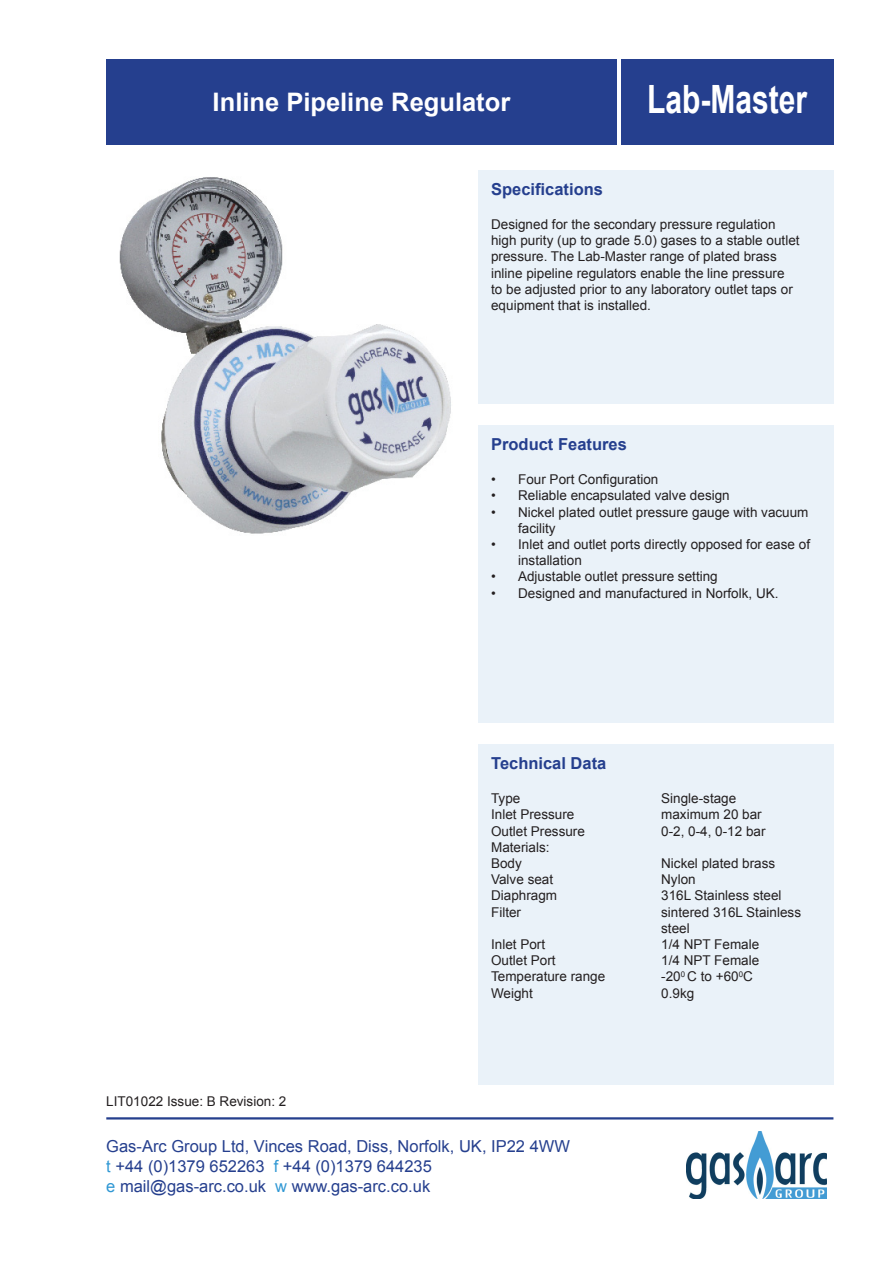
<style>
.page{position:relative;width:893px;height:1263px;background:#fff}
.page>*{position:absolute;margin:0;border:0;box-sizing:border-box;transform-origin:0 0}
.t1{font:700 39px "Arial";color:#fff;scale:.77 1}
.t2{font:700 25.5px "Arial";color:#fff}
.t3{font:16.5px/19.8px "Arial";color:#253f8e}
.t4{font:700 16.5px "Arial";color:#253f8e}
.t5{font:13.5px/16.2px "Arial";color:#231f20}
.s1{color:#3098d4}
</style>
<div class="page">
<img style="left:119px;top:177px;width:332px;height:357px">
<div style="left:478px;top:170px;width:355px;height:234px;background:#eaf2f9"></div>
<div style="left:478px;top:425px;width:355px;height:298px;background:#eaf2f9"></div>
<div style="left:478px;top:744px;width:355px;height:340px;background:#eaf2f9"></div>
<hr style="left:106px;top:1117px;width:727px;height:2px;background:#253f8e">
<div style="left:106px;top:60px;width:511px;height:85px;background:#253f8e"></div>
<div style="left:621px;top:60px;width:212px;height:85px;background:#253f8e"></div>
<img style="left:687px;top:1132px;width:140px;height:67px">
<p class="t2" style="left:213px;top:85px;width:299px">Inline Pipeline Regulator</p>
<p class="t1" style="left:647px;top:73px;width:209px">Lab-Master</p>
<p class="t4" style="left:491px;top:178px;width:113px">Specifications</p>
<p class="t5" style="left:491px;top:216px;width:310px">Designed for the secondary pressure regulation high purity (up to grade 5.0) gases to a stable outlet pressure. The Lab-Master range of plated brass inline pipeline regulators enable the line pressure<br>to be adjusted prior to any laboratory outlet taps or equipment that is installed.</p>
<p class="t4" style="left:491px;top:433px;width:137px">Product Features</p>
<p class="t5" style="left:491px;top:471px;width:169px">• Four Port Configuration</p>
<p class="t5" style="left:491px;top:488px;width:240px">• Reliable encapsulated valve design</p>
<p class="t5" style="left:518px;top:504px;width:292px;text-indent:-27px">• Nickel plated outlet pressure gauge with vacuum facility</p>
<p class="t5" style="left:518px;top:536px;width:293px;text-indent:-27px">• Inlet and outlet ports directly opposed for ease of installation</p>
<p class="t5" style="left:491px;top:569px;width:228px">• Adjustable outlet pressure setting</p>
<p class="t5" style="left:491px;top:585px;width:289px">• Designed and manufactured in Norfolk, UK.</p>
<p class="t5" style="left:106px;top:1093px;width:182px">LIT01022 Issue: B Revision: 2</p>
<p class="t4" style="left:491px;top:752px;width:117px">Technical Data</p>
<p class="t5" style="left:491px;top:790px;width:31px">Type</p>
<p class="t5" style="left:661px;top:790px;width:77px">Single-stage</p>
<p class="t5" style="left:491px;top:807px;width:85px">Inlet Pressure</p>
<p class="t5" style="left:661px;top:807px;width:102px">maximum 20 bar</p>
<p class="t5" style="left:491px;top:823px;width:95px">Outlet Pressure</p>
<p class="t5" style="left:661px;top:823px;width:106px">0-2, 0-4, 0-12 bar</p>
<p class="t5" style="left:491px;top:839px;width:60px">Materials:</p>
<p class="t5" style="left:491px;top:855px;width:32px">Body</p>
<p class="t5" style="left:661px;top:855px;width:116px">Nickel plated brass</p>
<p class="t5" style="left:491px;top:871px;width:64px">Valve seat</p>
<p class="t5" style="left:661px;top:871px;width:36px">Nylon</p>
<p class="t5" style="left:491px;top:888px;width:68px">Diaphragm</p>
<p class="t5" style="left:661px;top:888px;width:122px">316L Stainless steel</p>
<p class="t5" style="left:491px;top:904px;width:31px">Filter</p>
<p class="t5" style="left:661px;top:904px;width:141px">sintered 316L Stainless steel</p>
<p class="t5" style="left:491px;top:936px;width:56px">Inlet Port</p>
<p class="t5" style="left:661px;top:936px;width:100px">1/4 NPT Female</p>
<p class="t5" style="left:491px;top:952px;width:66px">Outlet Port</p>
<p class="t5" style="left:661px;top:952px;width:100px">1/4 NPT Female</p>
<p class="t5" style="left:491px;top:969px;width:116px">Temperature range</p>
<p class="t5" style="left:661px;top:969px;width:93px">-20<sup>0</sup> C to +60<sup>0</sup>C</p>
<p class="t5" style="left:491px;top:985px;width:43px">Weight</p>
<p class="t5" style="left:661px;top:985px;width:35px">0.9kg</p>
<p class="t3" style="left:106px;top:1136px;width:465px">Gas-Arc Group Ltd, Vinces Road, Diss, Norfolk, UK, IP22 4WW</p>
<p class="t3" style="left:106px;top:1156px;width:327px"><span class="s1">t</span> +44 (0)1379 652263 <span class="s1">f</span> +44 (0)1379 644235 <span class="s1">e</span> mail@gas-arc.co.uk <span class="s1">w</span> www.gas-arc.co.uk</p>
</div>
